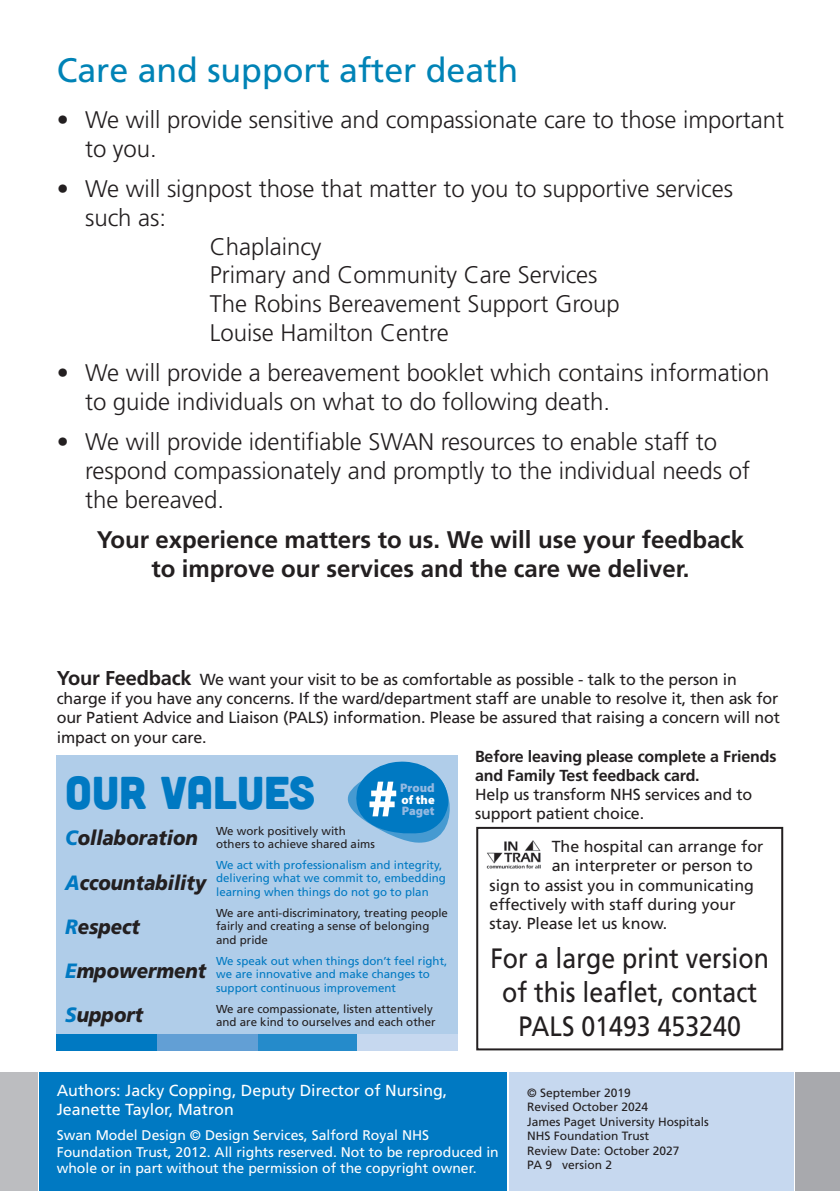
<style>
.page{position:relative;width:840px;height:1191px;background:#fff}
.page>*{position:absolute;margin:0;border:0;box-sizing:border-box;transform-origin:0 0}
.t1{font:53.4px "Myriad Variable Concept";color:#fff}
.t2{font:46px "Cubano";color:#0079c2}
.t3{font:34px "Frutiger LT Std";color:#0083b6}
.t4{font:28px/33.6px "Frutiger LT Std";color:#231f20;text-align:center;scale:.89 1}
.Body_Text{font:300 24px/28.8px "Frutiger LT Std";color:#231f20}
.Body_Text-2{font:700 24px "Frutiger LT Std";color:#231f20}
.t5{font:italic 900 20.8px "Frutiger LT Std";color:#231f20;scale:.9 1}
.t6{font:16px/19.2px "Frutiger LT Std";letter-spacing:-.01em;color:#231f20}
.t7{font:16px "Frutiger LT Std";color:#fff}
.t8{font:700 16px/19.2px "Frutiger LT Std";letter-spacing:-.01em;color:#231f20}
.t9{font:14px/16.8px "Frutiger LT Std";color:#fff}
.t10{font:12.4px "Myriad Variable Concept";color:#94b9e1}
.t11{font:12.4px "Myriad Variable Concept";color:#fff}
.t12{font:12px "Frutiger LT Std";color:#231f20}
.t13{font:11.6px/13.8px "Frutiger LT Std";color:#0079c2}
.t14{font:11.6px/13.8px "Frutiger LT Std";color:#231f20}
.s1{font-weight:700;font-size:20px}
.s2{color:#0079c2}
</style>
<div class="page">
<div style="left:0;top:1072px;width:38px;height:119px;background:#bcbdc0"></div>
<div style="left:40px;top:1072px;width:467px;height:119px;background:#0079c2"></div>
<div style="left:509px;top:1072px;width:283px;height:119px;background:#c6d8ef"></div>
<div style="left:794px;top:1072px;width:45px;height:119px;background:#a8a9ad"></div>
<div style="left:476px;top:827px;width:306px;height:223px;border:2px solid #231f20"></div>
<img style="left:486px;top:840px;width:54px;height:28px">
<div style="left:57px;top:755px;width:400px;height:287px;background:#b0cde9"></div>
<svg style="left:347px;top:761px;width:103px;height:82px"></svg>
<div style="left:57px;top:1034px;width:100px;height:16px;background:#0079c2"></div>
<div style="left:257px;top:1034px;width:100px;height:16px;background:#258bcb"></div>
<div style="left:157px;top:1034px;width:101px;height:16px;background:#629fd5"></div>
<div style="left:357px;top:1034px;width:100px;height:16px;background:#c6d8ef"></div>
<p class="t3" style="left:57px;top:50px;width:463px">Care and support after death</p>
<p class="Body_Text" style="left:85px;top:106px;width:700px;text-indent:-28px">• We will provide sensitive and compassionate care to those important to you.</p>
<p class="Body_Text" style="left:85px;top:175px;width:649px;text-indent:-28px">• We will signpost those that matter to you to supportive services such as:</p>
<p class="Body_Text" style="left:210px;top:232px;width:113px">Chaplaincy</p>
<p class="Body_Text" style="left:210px;top:261px;width:389px">Primary and Community Care Services</p>
<p class="Body_Text" style="left:210px;top:290px;width:411px">The Robins Bereavement Support Group</p>
<p class="Body_Text" style="left:210px;top:319px;width:240px">Louise Hamilton Centre</p>
<p class="Body_Text" style="left:85px;top:359px;width:685px;text-indent:-28px">• We will provide a bereavement booklet which contains information to guide individuals on what to do following death.</p>
<p class="Body_Text" style="left:85px;top:428px;width:666px;text-indent:-28px">• We will provide identifiable SWAN resources to enable staff to respond compassionately and promptly to the individual needs of the bereaved.</p>
<p class="Body_Text-2" style="left:97px;top:525px;width:648px">Your experience matters to us. We will use your feedback</p>
<p class="Body_Text-2" style="left:151px;top:554px;width:539px">to improve our services and the care we deliver.</p>
<p class="t6" style="left:57px;top:670px;width:724px"><span class="s1">Your Feedback</span> We want your visit to be as comfortable as possible - talk to the person in charge if you have any concerns. If the ward/department staff are unable to resolve it, then ask for our Patient Advice and Liaison (PALS) information. Please be assured that raising a concern will not impact on your care.</p>
<p class="t8" style="left:475px;top:746px;width:303px">Before leaving please complete a Friends and Family Test feedback card.</p>
<p class="t6" style="left:475px;top:785px;width:278px">Help us transform NHS services and to</p>
<p class="t2" style="left:65px;top:763px;width:251px">OUR VALUES</p>
<p class="t1" style="left:367px;top:767px;width:32px">#</p>
<p class="t10" style="left:400px;top:781px;width:36px">Proud</p>
<p class="t11" style="left:401px;top:792px;width:35px">of the</p>
<p class="t10" style="left:401px;top:804px;width:34px">Paget</p>
<p class="t6" style="left:475px;top:804px;width:170px">support patient choice.</p>
<p class="t5" style="left:65px;top:825px;width:149px"><span class="s2">C</span>ollaboration</p>
<p class="t5" style="left:65px;top:870px;width:158px"><span class="s2">A</span>ccountability</p>
<p class="t5" style="left:65px;top:914px;width:84px"><span class="s2">R</span>espect</p>
<p class="t5" style="left:65px;top:958px;width:158px"><span class="s2">E</span>mpowerment</p>
<p class="t5" style="left:65px;top:1002px;width:88px"><span class="s2">S</span>upport</p>
<p class="t14" style="left:216px;top:823px;width:131px">We work positively with</p>
<p class="t14" style="left:216px;top:837px;width:160px">others to achieve shared aims</p>
<p class="t13" style="left:216px;top:857px;width:231px">We act with professionalism and integrity, delivering what we commit to, embedding learning when things do not go to plan</p>
<p class="t14" style="left:216px;top:905px;width:233px">We are anti-discriminatory, treating people fairly and creating a sense of belonging and pride</p>
<p class="t13" style="left:216px;top:953px;width:232px">We speak out when things don’t feel right, we are innovative and make changes to support continuous improvement</p>
<p class="t14" style="left:216px;top:1001px;width:221px">We are compassionate, listen attentively and are kind to ourselves and each other</p>
<p class="t6" style="left:551px;top:837px;width:213px">The hospital can arrange for</p>
<p class="t6" style="left:551px;top:856px;width:202px">an interpreter or person to</p>
<p class="t6" style="left:489px;top:875px;width:266px">sign to assist you in communicating</p>
<p class="t6" style="left:489px;top:894px;width:247px">effectively with staff during your</p>
<p class="t6" style="left:489px;top:914px;width:179px">stay. Please let us know.</p>
<p class="t4" style="left:490px;top:942px;width:314px">For a large print version of this leaflet, contact<br>PALS 01493 453240</p>
<p class="t7" style="left:57px;top:1081px;width:392px">Authors: Jacky Copping, Deputy Director of Nursing,</p>
<p class="t7" style="left:57px;top:1100px;width:178px">Jeanette Taylor, Matron</p>
<p class="t9" style="left:57px;top:1126px;width:443px">Swan Model Design © Design Services, Salford Royal NHS<br>Foundation Trust, 2012. All rights reserved. Not to be reproduced in whole or in part without the permission of the copyright owner.</p>
<p class="t12" style="left:527px;top:1085px;width:105px">© September 2019</p>
<p class="t12" style="left:527px;top:1100px;width:122px">Revised October 2024</p>
<p class="t12" style="left:527px;top:1114px;width:183px">James Paget University Hospitals</p>
<p class="t12" style="left:527px;top:1128px;width:123px">NHS Foundation Trust</p>
<p class="t12" style="left:527px;top:1143px;width:154px">Review Date: October 2027</p>
<p class="t12" style="left:527px;top:1157px;width:86px">PA 9 version 2</p>
</div>
